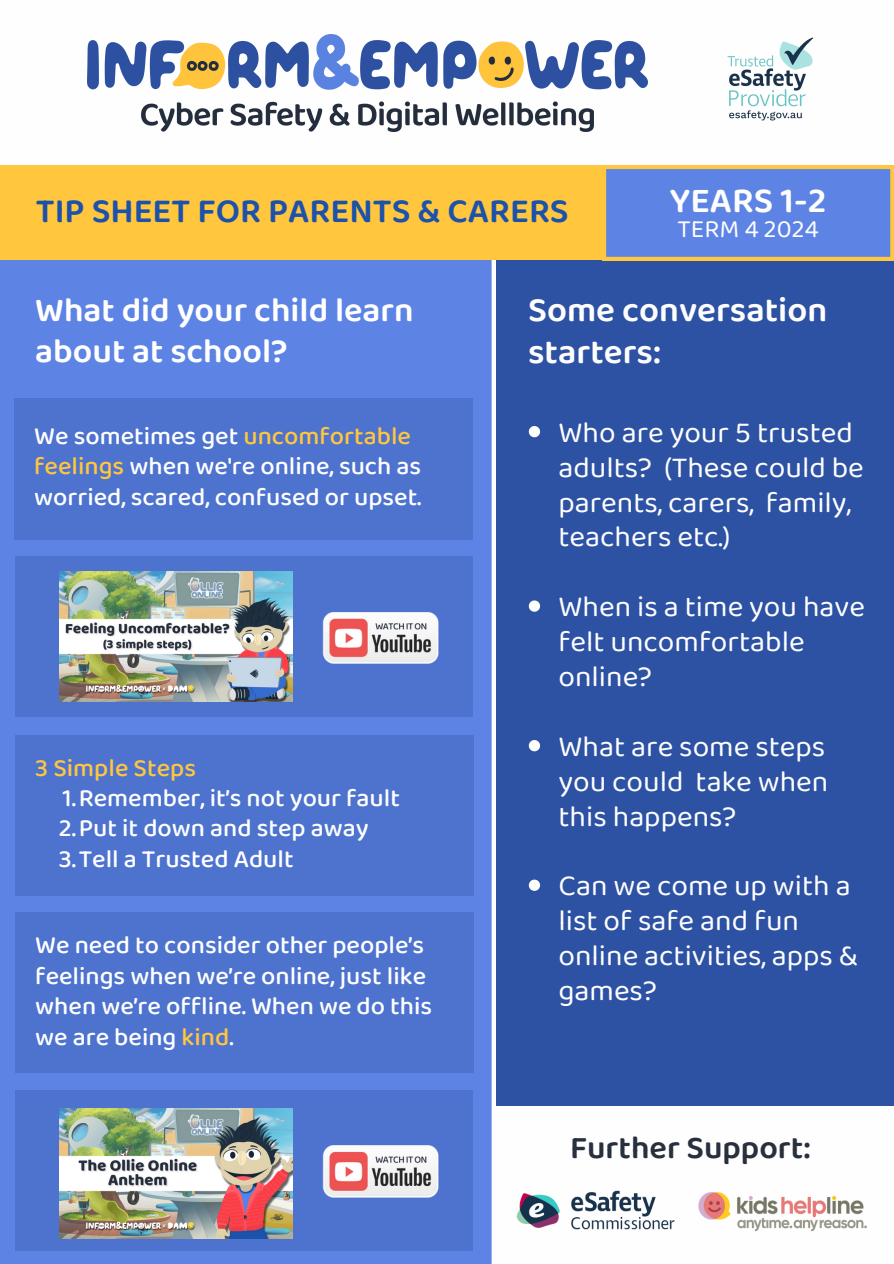
<style>
.page{position:relative;width:894px;height:1264px;background:#fff}
.page>*{position:absolute;margin:0;border:0;box-sizing:border-box;transform-origin:0 0}
.t1{font:600 36.3px "Baloo 2";color:#fefefe}
.t2{font:600 35.1px/41.7px "Baloo 2";color:#fefefe}
.t3{font:600 34.95px "Baloo 2";color:#1c52aa}
.t4{font:600 34.5px/40.5px "Baloo 2";color:#fff}
.t5{font:600 32.7px "Baloo 2";color:#282f3d}
.t6{font:30px/34.8px "Baloo 2";color:#fefefe}
.t7{font:25.65px "Baloo 2";color:#fefefe}
.t8{font:500 25.5px/30.3px "Baloo 2";color:#fff}
.t9{font:500 25.5px "Baloo 2";color:#ffc63e}
.s1{color:#ffc63e}
</style>
<div class="page">
<div style="left:0;top:0;width:893px;height:1263px;background:#2d52a4"></div>
<div style="left:0;top:260px;width:495px;height:1003px;background:#5d84e5"></div>
<div style="left:23px;top:754px;width:419px;height:169px;background:#5d84e5"></div>
<div style="left:23px;top:945px;width:420px;height:169px;background:#5d84e5"></div>
<div style="left:492px;top:1105px;width:401px;height:158px;background:#fefefe"></div>
<div style="left:0;top:0;width:893px;height:172px;background:#fefefe"></div>
<img style="left:516px;top:1190px;width:159px;height:40px">
<img style="left:698px;top:1192px;width:169px;height:40px">
<div style="left:0;top:166px;width:612px;height:94px;background:#ffc63e"></div>
<svg style="left:606px;top:166px;width:287px;height:94px"></svg>
<img style="left:727px;top:37px;width:87px;height:84px">
<img style="left:87px;top:35px;width:560px;height:97px">
<div style="left:16px;top:556px;width:457px;height:161px;background:#4d73cf"></div>
<div style="left:15px;top:912px;width:458px;height:161px;background:#4d73cf"></div>
<div style="left:15px;top:734px;width:458px;height:161px;background:#4d73cf"></div>
<div style="left:15px;top:398px;width:458px;height:141px;background:#4d73cf"></div>
<div style="left:16px;top:1090px;width:457px;height:161px;background:#4d73cf"></div>
<img style="left:322px;top:612px;width:117px;height:52px">
<img style="left:322px;top:1145px;width:117px;height:53px">
<img style="left:59px;top:1108px;width:233px;height:130px">
<img style="left:59px;top:571px;width:233px;height:131px">
<svg style="left:528px;top:426px;width:12px;height:11px"></svg>
<svg style="left:528px;top:600px;width:12px;height:11px"></svg>
<svg style="left:528px;top:740px;width:12px;height:11px"></svg>
<svg style="left:528px;top:879px;width:12px;height:11px"></svg>
<h6 class="t3" style="left:36px;top:190px;width:534px">TIP SHEET FOR PARENTS &amp; CARERS</h6>
<p class="t1" style="left:669px;top:178px;width:158px">YEARS 1-2</p>
<p class="t7" style="left:677px;top:213px;width:143px">TERM 4 2024</p>
<p class="t4" style="left:35px;top:289px;width:380px">What did your child learn about at school?</p>
<p class="t8" style="left:34px;top:420px;width:388px">We sometimes get <span class="s1">uncomfortable feelings</span> when we're online, such as worried, scared, confused or upset.</p>
<p class="t9" style="left:35px;top:752px;width:162px">3 Simple Steps</p>
<h2 class="t8" style="left:63px;top:782px;width:339px">1.Remember, it’s not your fault</h2>
<p class="t8" style="left:59px;top:812px;width:311px">2.Put it down and step away</p>
<p class="t8" style="left:59px;top:842px;width:236px">3.Tell a Trusted Adult</p>
<p class="t8" style="left:35px;top:929px;width:398px">We need to consider other people’s feelings when we’re online, just like when we’re offline. When we do this we are being <span class="s1">kind</span>.</p>
<p class="t2" style="left:528px;top:288px;width:301px">Some conversation starters:</p>
<p class="t6" style="left:558px;top:414px;width:307px">Who are your 5 trusted adults? (These could be parents, carers, family, teachers etc.)</p>
<h3 class="t6" style="left:558px;top:588px;width:308px">When is a time you have felt uncomfortable online?</h3>
<p class="t6" style="left:558px;top:728px;width:271px;text-align:justify">What are some steps you could take when this happens?</p>
<p class="t6" style="left:558px;top:867px;width:301px">Can we come up with a list of safe and fun online activities, apps &amp; games?</p>
<p class="t5" style="left:570px;top:1127px;width:242px">Further Support:</p>
</div>
